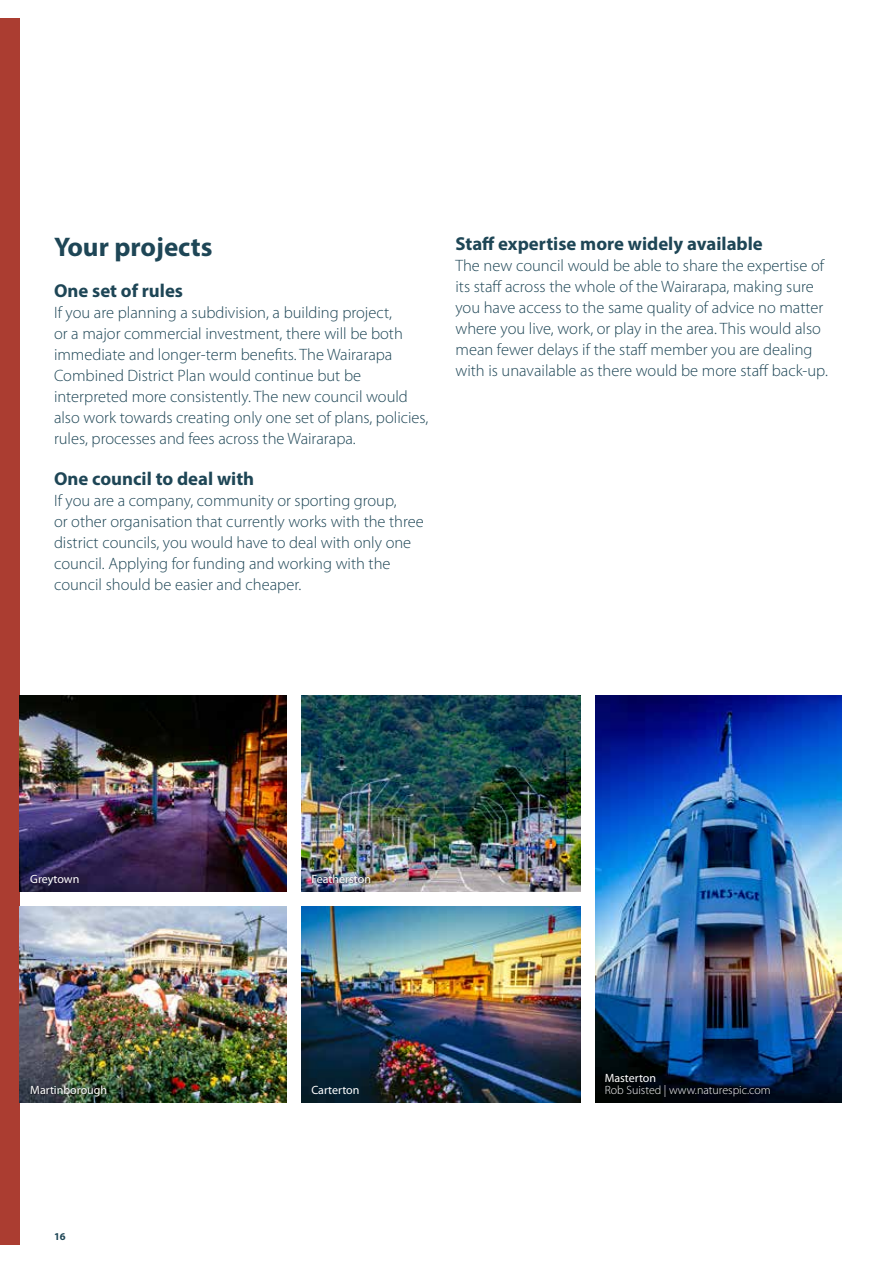
<style>
.page{position:relative;width:893px;height:1263px;background:#fff}
.page>*{position:absolute;margin:0;border:0;box-sizing:border-box;transform-origin:0 0}
.t1{font:700 27px "Myriad Pro";color:#1e4656}
.t2{font:700 18.75px "Myriad Pro";color:#1e4656}
.t3{font:300 16.5px/21px "Myriad Pro";color:#1e4656}
.t4{font:12px "Myriad Pro";color:#fff}
.t5{font:300 12px "Myriad Pro";color:#fff}
.t6{font:700 10.5px "Myriad";color:#1e4656}
</style>
<div class="page">
<div style="left:0;top:18px;width:20px;height:1226px;background:#ab3d31"></div>
<img style="left:302px;top:907px;width:278px;height:196px">
<img style="left:20px;top:696px;width:267px;height:196px">
<img style="left:302px;top:695px;width:278px;height:197px">
<img style="left:20px;top:907px;width:267px;height:196px">
<img style="left:595px;top:695px;width:246px;height:408px">
<div style="left:311px;top:873px;width:61px;height:12px;background:#000;opacity:.75"></div>
<div style="left:30px;top:1084px;width:79px;height:14px;background:#000;opacity:.75"></div>
<h1 class="t1" style="left:54px;top:229px;width:160px">Your projects</h1>
<p class="t2" style="left:54px;top:278px;width:131px">One set of rules</p>
<p class="t3" style="left:54px;top:302px;width:376px">If you are planning a subdivision, a building project,<br>or a major commercial investment, there will be both immediate and longer-term benefits. The Wairarapa Combined District Plan would continue but be interpreted more consistently. The new council would also work towards creating only one set of plans, policies, rules, processes and fees across the Wairarapa.</p>
<p class="t2" style="left:54px;top:466px;width:202px">One council to deal with</p>
<p class="t3" style="left:54px;top:490px;width:371px">If you are a company, community or sporting group,<br>or other organisation that currently works with the three district councils, you would have to deal with only one council. Applying for funding and working with the council should be easier and cheaper.</p>
<p class="t2" style="left:455px;top:231px;width:309px">Staff expertise more widely available</p>
<p class="t3" style="left:455px;top:255px;width:374px">The new council would be able to share the expertise of its staff across the whole of the Wairarapa, making sure you have access to the same quality of advice no matter where you live, work, or play in the area. This would also mean fewer delays if the staff member you are dealing with is unavailable as there would be more staff back-up.</p>
<p class="t4" style="left:30px;top:872px;width:51px">Greytown</p>
<p class="t4" style="left:311px;top:872px;width:61px">Featherston</p>
<p class="t4" style="left:30px;top:1084px;width:78px">Martinborough</p>
<p class="t4" style="left:311px;top:1084px;width:50px">Carterton</p>
<p class="t6" style="left:54px;top:1231px;width:13px">16</p>
<p class="t4" style="left:605px;top:1072px;width:53px">Masterton</p>
<p class="t5" style="left:605px;top:1084px;width:167px">Rob Suisted | www.naturespic.com</p>
</div>
